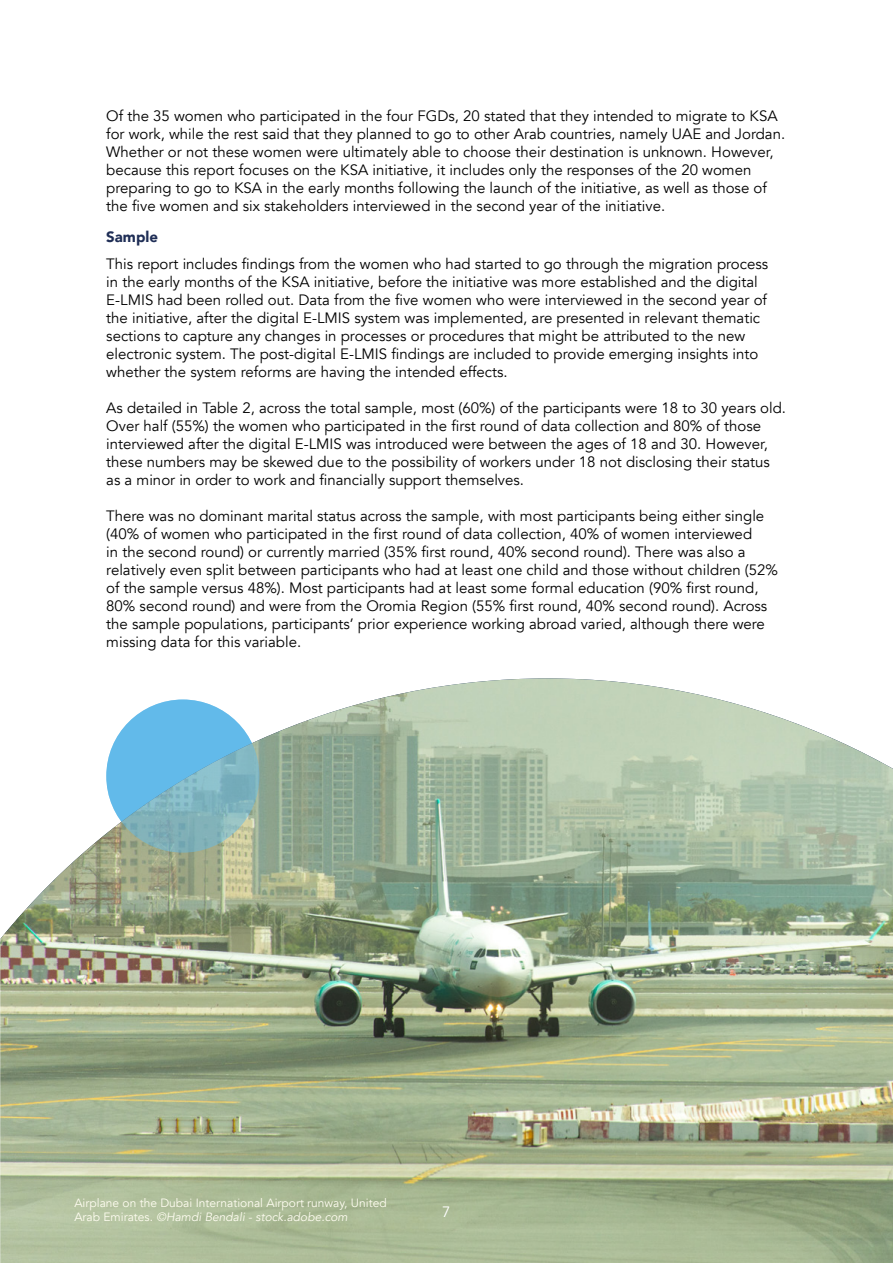
<style>
.page{position:relative;width:893px;height:1263px;background:#fff}
.page>*{position:absolute;margin:0;border:0;box-sizing:border-box;transform-origin:0 0}
.t1{font:15px/18px "Avenir";color:#000}
.t2{font:900 15px "Avenir";color:#1f2e56}
.t3{font:15px "Avenir";color:#fff}
.t4{font:12px/14.4px "Avenir";color:#fffdf1}
.s1{font-style:italic}
</style>
<div class="page">
<img style="left:0;top:678px;width:893px;height:585px">
<svg style="left:106px;top:699px;width:153px;height:154px;background:#71b7d5"></svg>
<p class="t1" style="left:106px;top:107px;width:680px">Of the 35 women who participated in the four FGDs, 20 stated that they intended to migrate to KSA for work, while the rest said that they planned to go to other Arab countries, namely UAE and Jordan.<br>Whether or not these women were ultimately able to choose their destination is unknown. However, because this report focuses on the KSA initiative, it includes only the responses of the 20 women preparing to go to KSA in the early months following the launch of the initiative, as well as those of the five women and six stakeholders interviewed in the second year of the initiative.</p>
<p class="t2" style="left:106px;top:224px;width:53px">Sample</p>
<p class="t1" style="left:106px;top:255px;width:663px">This report includes findings from the women who had started to go through the migration process in the early months of the KSA initiative, before the initiative was more established and the digital E-LMIS had been rolled out. Data from the five women who were interviewed in the second year of the initiative, after the digital E-LMIS system was implemented, are presented in relevant thematic sections to capture any changes in processes or procedures that might be attributed to the new electronic system. The post-digital E-LMIS findings are included to provide emerging insights into whether the system reforms are having the intended effects.</p>
<p class="t1" style="left:106px;top:399px;width:681px">As detailed in Table 2, across the total sample, most (60%) of the participants were 18 to 30 years old.<br>Over half (55%) the women who participated in the first round of data collection and 80% of those interviewed after the digital E-LMIS was introduced were between the ages of 18 and 30. However, these numbers may be skewed due to the possibility of workers under 18 not disclosing their status as a minor in order to work and financially support themselves.</p>
<p class="t1" style="left:106px;top:507px;width:673px">There was no dominant marital status across the sample, with most participants being either single (40% of women who participated in the first round of data collection, 40% of women interviewed<br>in the second round) or currently married (35% first round, 40% second round). There was also a relatively even split between participants who had at least one child and those without children (52% of the sample versus 48%). Most participants had at least some formal education (90% first round, 80% second round) and were from the Oromia Region (55% first round, 40% second round). Across the sample populations, participants’ prior experience working abroad varied, although there were missing data for this variable.</p>
<p class="t4" style="left:74px;top:1196px;width:314px">Airplane on the Dubai International Airport runway, United<br>Arab Emirates. <span class="s1">©Hamdi Bendali - stock.adobe.com</span></p>
<p class="t3" style="left:442px;top:1203px;width:10px">7</p>
</div>
